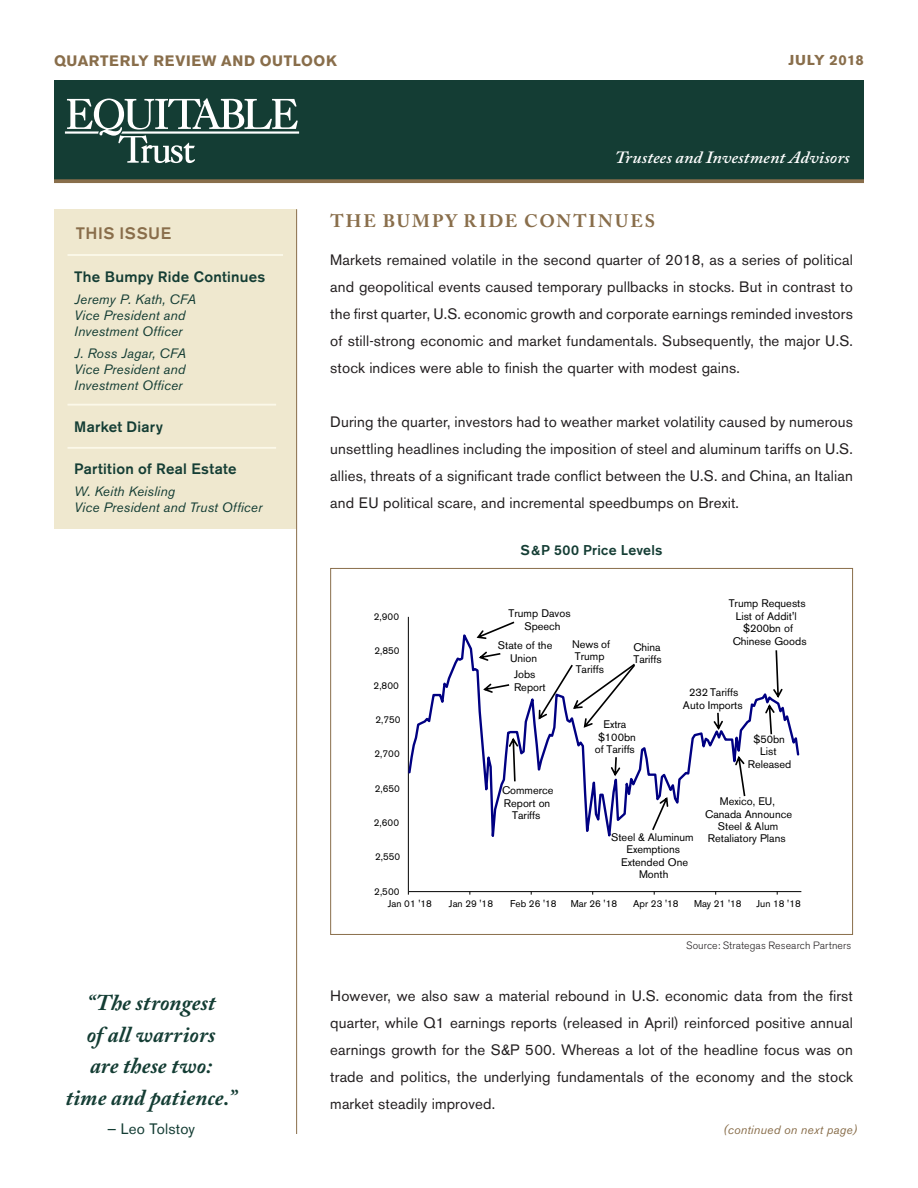
<style>
.page{position:relative;width:918px;height:1188px;background:#fff}
.page>*{position:absolute;margin:0;border:0;box-sizing:border-box;transform-origin:0 0}
.t1{font:italic 700 22.5px/31.5px "Adobe Caslon Pro";letter-spacing:.005em;color:#143d34;text-align:center}
.Story_Title{font:700 18px "Adobe Caslon Pro";letter-spacing:.11em;color:#896e4b}
.t2{font:italic 600 17.1px "Adobe Caslon Pro";color:#fff;scale:1.05 1}
.t3{font:500 16.5px "Akzidenz Grotesk BE";letter-spacing:.035em;color:#896e4b}
.Body_Copy{font:15px/27px "Akzidenz Grotesk BE";letter-spacing:.01em;color:#231f20;text-align:justify}
.Index_Story{font:500 15px "Akzidenz Grotesk BE";letter-spacing:.015em;color:#143d34}
.t4{font:700 15px "Akzidenz Grotesk BE";letter-spacing:.04em;color:#896e4b}
.Quote_author{font:15px "Akzidenz Grotesk BE";letter-spacing:.02em;color:#143d34}
.Index_Author{font:500 15px "Akzidenz Grotesk BE";letter-spacing:.015em;color:#143d34}
.Header_Date{font:700 14.25px "Akzidenz Grotesk BE";letter-spacing:.025em;color:#896e4b;scale:1.05 1}
.Chart_headings{font:500 14.1px "Akzidenz Grotesk BE";letter-spacing:.02em;color:#143d34}
.Index_Author-2{font:italic 13.5px/15.8px "Akzidenz Grotesk BE";letter-spacing:.01em;color:#143d34}
.Continued{font:italic 12px "Akzidenz Grotesk BE";letter-spacing:.02em;color:#896e4b}
.t5{font:10.95px/12.5px "Akzidenz Grotesk BE";color:#000;text-align:center}
.Market_Diary_note{font:300 10.5px "Akzidenz Grotesk BE";letter-spacing:.01em;color:#231f20}
.t6{font:9.9px "Akzidenz Grotesk BE";color:#000}
</style>
<div class="page">
<div style="left:54px;top:209px;width:243px;height:319px;background:#efe8cf"></div>
<div style="left:54px;top:80px;width:810px;height:101px;background:#143d34"></div>
<svg style="left:65px;top:98px;width:234px;height:65px"></svg>
<hr style="left:296px;top:209px;width:1px;height:925px;background:#896e4b">
<svg style="left:54px;top:179px;width:810px;height:4px;background:#806a49"></svg>
<hr style="left:68px;top:254px;width:215px;height:2px;background:#fbf8e9">
<hr style="left:68px;top:404px;width:208px;height:2px;background:#fbf8e9">
<hr style="left:68px;top:447px;width:208px;height:2px;background:#fbf8e9">
<hr style="left:408px;top:617px;width:1px;height:275px;background:#000">
<hr style="left:408px;top:891px;width:393px;height:1px;background:#000">
<svg style="left:408px;top:627px;width:392px;height:249px"></svg>
<svg style="left:509px;top:738px;width:9px;height:43px"></svg>
<svg style="left:539px;top:664px;width:96px;height:64px"></svg>
<svg style="left:477px;top:622px;width:37px;height:17px"></svg>
<svg style="left:479px;top:652px;width:21px;height:9px"></svg>
<svg style="left:483px;top:684px;width:26px;height:9px"></svg>
<svg style="left:611px;top:757px;width:9px;height:19px"></svg>
<svg style="left:652px;top:797px;width:16px;height:33px"></svg>
<svg style="left:714px;top:713px;width:9px;height:17px"></svg>
<svg style="left:735px;top:756px;width:10px;height:40px"></svg>
<svg style="left:773px;top:650px;width:10px;height:48px"></svg>
<svg style="left:765px;top:704px;width:10px;height:30px"></svg>
<p class="t4" style="left:54px;top:52px;width:284px">QUARTERLY REVIEW AND OUTLOOK</p>
<p class="Header_Date" style="left:789px;top:52px;width:73px">JULY 2018</p>
<p class="t2" style="left:615px;top:147px;width:225px">Trustees and Investment Advisors</p>
<p class="t3" style="left:76px;top:223px;width:97px">THIS ISSUE</p>
<p class="Index_Story" style="left:74px;top:267px;width:193px">The Bumpy Ride Continues</p>
<p class="Index_Author-2" style="left:74px;top:292px;width:123px">Jeremy P. Kath, CFA</p>
<p class="Index_Author-2" style="left:74px;top:307px;width:113px">Vice President and<br>Investment Officer</p>
<p class="Index_Author-2" style="left:74px;top:346px;width:113px">J. Ross Jagar, CFA</p>
<p class="Index_Author-2" style="left:74px;top:361px;width:113px">Vice President and<br>Investment Officer</p>
<p class="Index_Author" style="left:74px;top:417px;width:90px">Market Diary</p>
<p class="Index_Story" style="left:74px;top:459px;width:164px">Partition of Real Estate</p>
<p class="Index_Author-2" style="left:74px;top:484px;width:103px">W. Keith Keisling</p>
<p class="Index_Author-2" style="left:74px;top:500px;width:190px">Vice President and Trust Officer</p>
<p class="t1" style="left:66px;top:987px;width:172px">“The strongest<br>of all warriors<br>are these two:<br>time and patience.”</p>
<p class="Quote_author" style="left:107px;top:1120px;width:90px">— Leo Tolstoy</p>
<p class="Story_Title" style="left:330px;top:210px;width:326px">THE BUMPY RIDE CONTINUES</p>
<p class="Body_Copy" style="left:330px;top:247px;width:524px">Markets remained volatile in the second quarter of 2018, as a series of political and geopolitical events caused temporary pullbacks in stocks. But in contrast to the first quarter, U.S. economic growth and corporate earnings reminded investors of still-strong economic and market fundamentals. Subsequently, the major U.S. stock indices were able to finish the quarter with modest gains.</p>
<p class="Body_Copy" style="left:330px;top:409px;width:524px">During the quarter, investors had to weather market volatility caused by numerous unsettling headlines including the imposition of steel and aluminum tariffs on U.S. allies, threats of a significant trade conflict between the U.S. and China, an Italian and EU political scare, and incremental speedbumps on Brexit.</p>
<p class="t6" style="left:374px;top:611px;width:27px">2,900</p>
<p class="t6" style="left:374px;top:645px;width:27px">2,850</p>
<p class="t6" style="left:374px;top:679px;width:27px">2,800</p>
<p class="t6" style="left:375px;top:714px;width:27px">2,750</p>
<p class="t6" style="left:375px;top:748px;width:27px">2,700</p>
<p class="t6" style="left:375px;top:782px;width:27px">2,650</p>
<p class="t6" style="left:374px;top:817px;width:27px">2,600</p>
<p class="t6" style="left:375px;top:851px;width:27px">2,550</p>
<p class="t6" style="left:374px;top:885px;width:27px">2,500</p>
<p class="Chart_headings" style="left:521px;top:541px;width:143px">S&amp;P 500 Price Levels</p>
<p class="t5" style="left:509px;top:607px;width:63px">Trump Davos<br>Speech</p>
<p class="t5" style="left:498px;top:639px;width:56px">State of the<br>Union</p>
<p class="t5" style="left:514px;top:668px;width:33px;text-align:left">Jobs<br>Report</p>
<p class="t5" style="left:572px;top:638px;width:40px;text-align:left">News of<br>Trump<br>Tariffs</p>
<p class="t5" style="left:633px;top:641px;width:30px;text-align:left">China<br>Tariffs</p>
<p class="t5" style="left:595px;top:718px;width:43px">Extra $100bn of Tariffs</p>
<p class="t5" style="left:729px;top:597px;width:79px">Trump Requests<br>List of Addit'l $200bn of<br>Chinese Goods</p>
<p class="t5" style="left:683px;top:686px;width:61px">232 Tariffs<br>Auto Imports</p>
<p class="t5" style="left:748px;top:733px;width:45px">$50bn<br>List<br>Released</p>
<p class="t5" style="left:502px;top:784px;width:53px">Commerce<br>Report on<br>Tariffs</p>
<p class="t5" style="left:611px;top:831px;width:84px">Steel &amp; Aluminum<br>Exemptions<br>Extended One<br>Month</p>
<p class="t5" style="left:705px;top:795px;width:88px">Mexico, EU,<br>Canada Announce<br>Steel &amp; Alum<br>Retaliatory Plans</p>
<p class="t6" style="left:388px;top:897px;width:46px">Jan 01 '18</p>
<p class="t6" style="left:449px;top:897px;width:46px">Jan 29 '18</p>
<p class="t6" style="left:510px;top:897px;width:48px">Feb 26 '18</p>
<p class="t6" style="left:571px;top:897px;width:48px">Mar 26 '18</p>
<p class="t6" style="left:633px;top:897px;width:47px">Apr 23 '18</p>
<p class="t6" style="left:694px;top:897px;width:49px">May 21 '18</p>
<p class="t6" style="left:757px;top:897px;width:46px">Jun 18 '18</p>
<p class="Market_Diary_note" style="left:686px;top:939px;width:167px">Source: Strategas Research Partners</p>
<p class="Body_Copy" style="left:330px;top:982px;width:524px">However, we also saw a material rebound in U.S. economic data from the first quarter, while Q1 earnings reports (released in April) reinforced positive annual earnings growth for the S&amp;P 500. Whereas a lot of the headline focus was on trade and politics, the underlying fundamentals of the economy and the stock market steadily improved.</p>
<p class="Continued" style="left:723px;top:1123px;width:136px">(continued on next page)</p>
</div>
